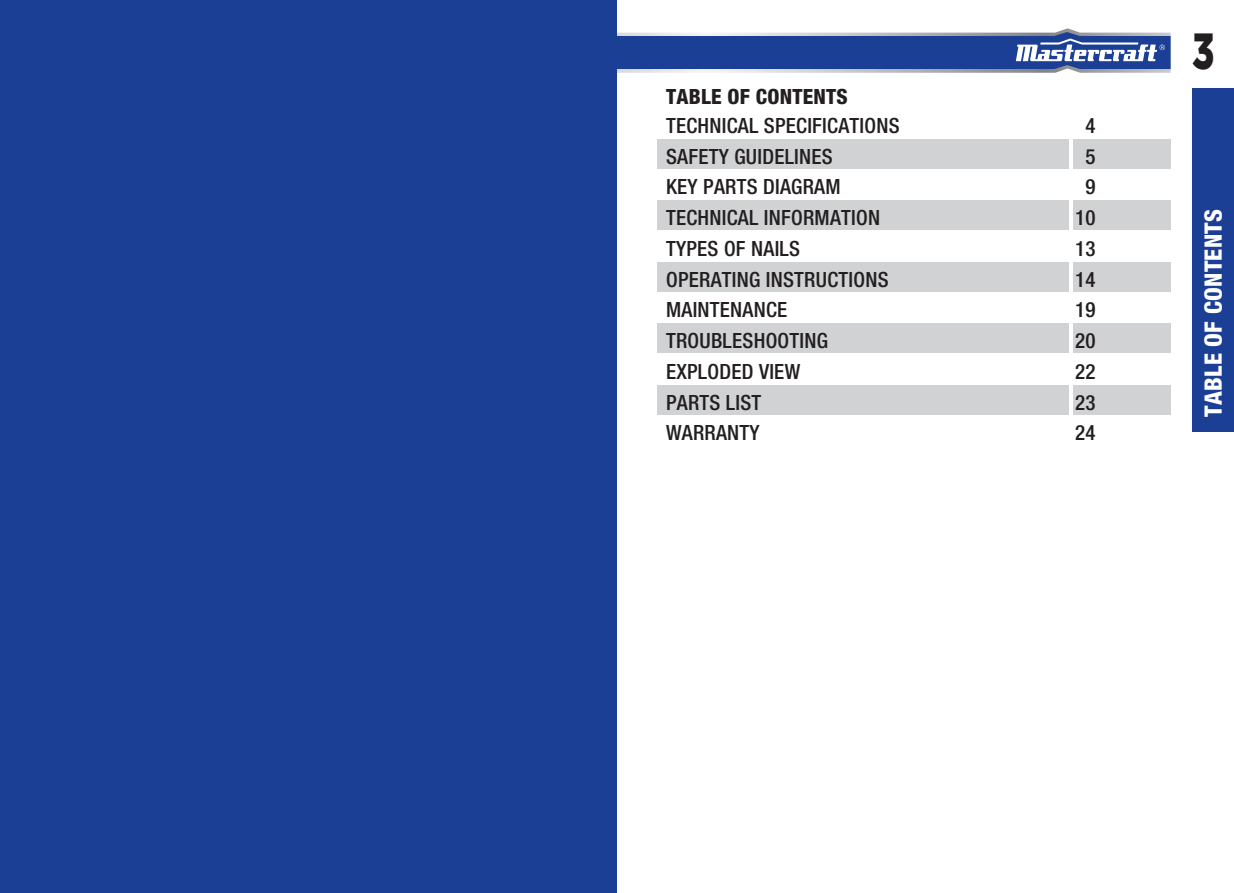
<style>
.page{position:relative;width:1234px;height:893px;background:#fff}
.page>*{position:absolute;margin:0;border:0;box-sizing:border-box;transform-origin:0 0}
.t1{font:900 50.85px "Gotham";color:#231f20;scale:.71 1}
.t2{font:800 condensed 24px "Helvetica Neue LT Std";letter-spacing:.01em;color:#fff}
.t3{font:500 condensed 21px/30.8px "Helvetica Neue LT Std";letter-spacing:.01em;color:#231f20;text-align:center}
.t4{font:800 condensed 21px "Helvetica Neue LT Std";letter-spacing:.01em;color:#231f20}
</style>
<div class="page">
<svg style="left:617px;top:28px;width:553px;height:45px"></svg>
<div style="left:1191px;top:88px;width:42px;height:344px;background:#1b3f94"></div>
<div style="left:0;top:0;width:617px;height:893px;background:#1b3f94"></div>
<div style="left:656px;top:200px;width:514px;height:30px;background:#d1d2d4"></div>
<svg style="left:1069px;top:200px;width:3px;height:30px"></svg>
<div style="left:656px;top:262px;width:514px;height:30px;background:#d1d2d4"></div>
<svg style="left:1069px;top:262px;width:3px;height:30px"></svg>
<div style="left:656px;top:323px;width:514px;height:30px;background:#d1d2d4"></div>
<svg style="left:1069px;top:323px;width:3px;height:30px"></svg>
<div style="left:656px;top:385px;width:514px;height:29px;background:#d1d2d4"></div>
<svg style="left:1068px;top:385px;width:4px;height:30px"></svg>
<div style="left:656px;top:139px;width:514px;height:30px;background:#d1d2d4"></div>
<svg style="left:1069px;top:139px;width:3px;height:30px"></svg>
<svg style="left:617px;top:32px;width:553px;height:37px;background:#3d5ba1"></svg>
<p class="t4" style="left:666px;top:84px;width:183px">TABLE OF CONTENTS</p>
<p class="t3" style="left:666px;top:110px;width:235px;text-align:left">TECHNICAL SPECIFICATIONS<br>SAFETY GUIDELINES<br>KEY PARTS DIAGRAM<br>TECHNICAL INFORMATION<br>TYPES OF NAILS<br>OPERATING INSTRUCTIONS<br>MAINTENANCE<br>TROUBLESHOOTING<br>EXPLODED VIEW<br>PARTS LIST<br>WARRANTY</p>
<p class="t3" style="left:1074px;top:110px;width:22px">4<br>5<br>9<br>10<br>13<br>14<br>19<br>20<br>22<br>23<br>24</p>
<h1 class="t1" style="left:1191px;top:16px;width:33px">3</h1>
<p class="t2" style="left:1197px;top:417px;width:209px;rotate:-90deg">TABLE OF CONTENTS</p>
</div>
